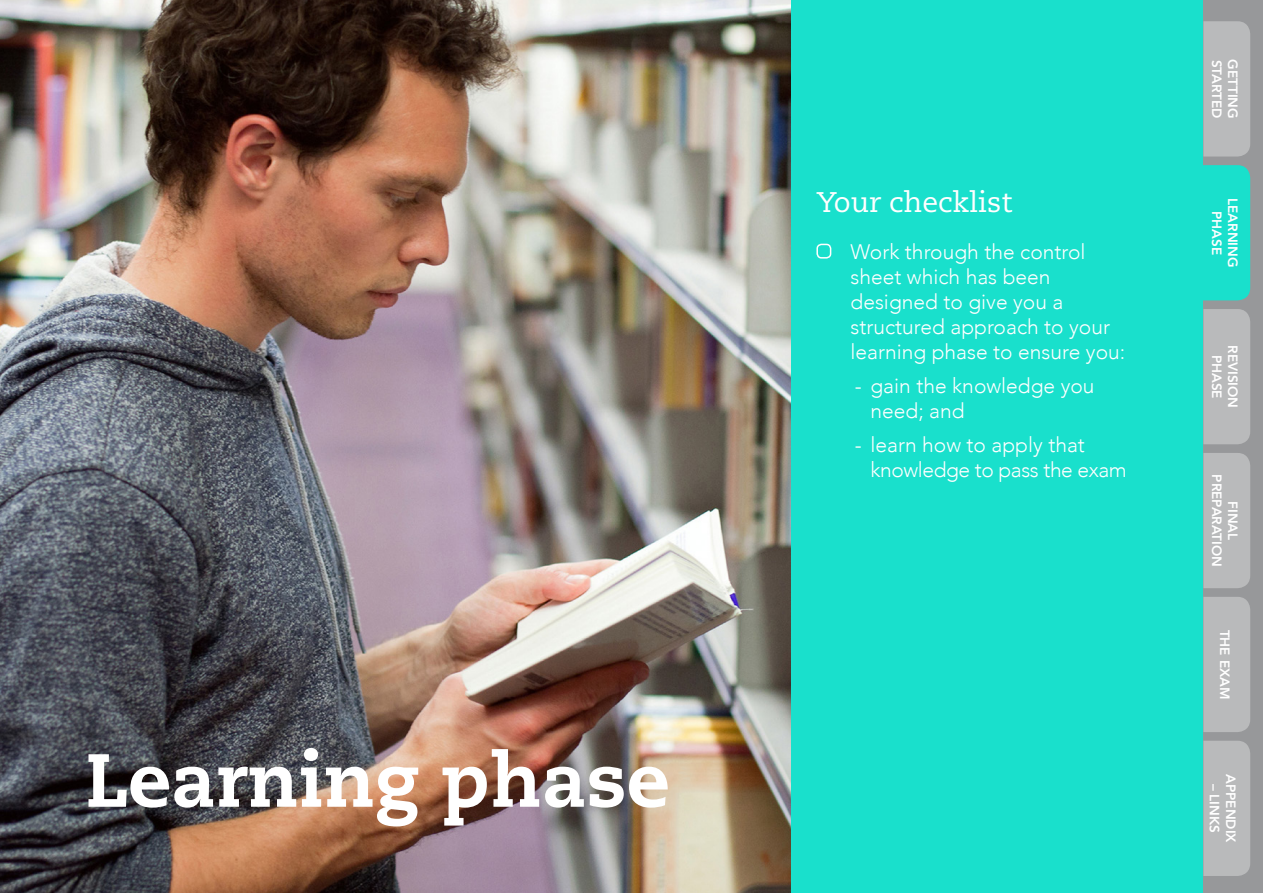
<style>
.page{position:relative;width:1263px;height:893px;background:#fff}
.page>*{position:absolute;margin:0;border:0;box-sizing:border-box;transform-origin:0 0}
.A_HEAD_WHITE{font:800 75px "Caecilia";color:#fff}
.C_HEAD_WHITE{font:28.35px "Caecilia";color:#fff}
.CHECKLIST_WHITE{font:300 21px/25.2px "Avenir";color:#fff}
.CHECKLIST_WHITE-2{font:300 21px/25.2px "Avenir";letter-spacing:-.02em;color:#fff}
.TAB_TITLE{font:800 13.5px/16.2px "Avenir";color:#fff;text-align:center}
</style>
<div class="page">
<div style="left:0;top:0;width:1203px;height:893px;background:#19e0cc"></div>
<div style="left:816px;top:244px;width:15px;height:15px;border:2px solid #fff;border-radius:4px"></div>
<img style="left:0;top:0;width:791px;height:893px">
<div style="left:1203px;top:0;width:60px;height:893px;background:#97989a"></div>
<div style="left:1203px;top:453px;width:47px;height:135px;background:#b9babb"></div>
<div style="left:1203px;top:309px;width:47px;height:135px;background:#b9babb"></div>
<div style="left:1203px;top:21px;width:47px;height:136px;background:#b9babb"></div>
<div style="left:1203px;top:597px;width:47px;height:135px;background:#b9babb"></div>
<div style="left:1203px;top:165px;width:47px;height:135px;background:#19e0cc"></div>
<div style="left:1203px;top:741px;width:47px;height:135px;background:#b9babb"></div>
<p class="A_HEAD_WHITE" style="left:85px;top:734px;width:586px">Learning phase</p>
<p class="C_HEAD_WHITE" style="left:816px;top:186px;width:197px">Your checklist</p>
<p class="CHECKLIST_WHITE" style="left:850px;top:239px;width:276px">Work through the control sheet which has been designed to give you a structured approach to your learning phase to ensure you:</p>
<p class="CHECKLIST_WHITE" style="left:870px;top:373px;width:226px;text-indent:-16px">- gain the knowledge you need; and</p>
<p class="CHECKLIST_WHITE-2" style="left:870px;top:432px;width:258px;text-indent:-16px">- learn how to apply that knowledge to pass the exam</p>
<p class="TAB_TITLE" style="left:1225px;top:60px;width:60px;rotate:90deg">STARTED</p>
<p class="TAB_TITLE" style="left:1241px;top:59px;width:61px;rotate:90deg">GETTING</p>
<p class="TAB_TITLE" style="left:1241px;top:198px;width:71px;rotate:90deg">LEARNING<br>PHASE</p>
<p class="TAB_TITLE" style="left:1241px;top:345px;width:65px;rotate:90deg">REVISION<br>PHASE</p>
<p class="TAB_TITLE" style="left:1241px;top:474px;width:94px;rotate:90deg">FINAL<br>PREPARATION</p>
<p class="TAB_TITLE" style="left:1233px;top:630px;width:71px;rotate:90deg">THE EXAM</p>
<p class="TAB_TITLE" style="left:1239px;top:774px;width:70px;rotate:90deg">APPENDIX</p>
<p class="TAB_TITLE" style="left:1222px;top:784px;width:51px;rotate:90deg">– LINKS</p>
</div>
